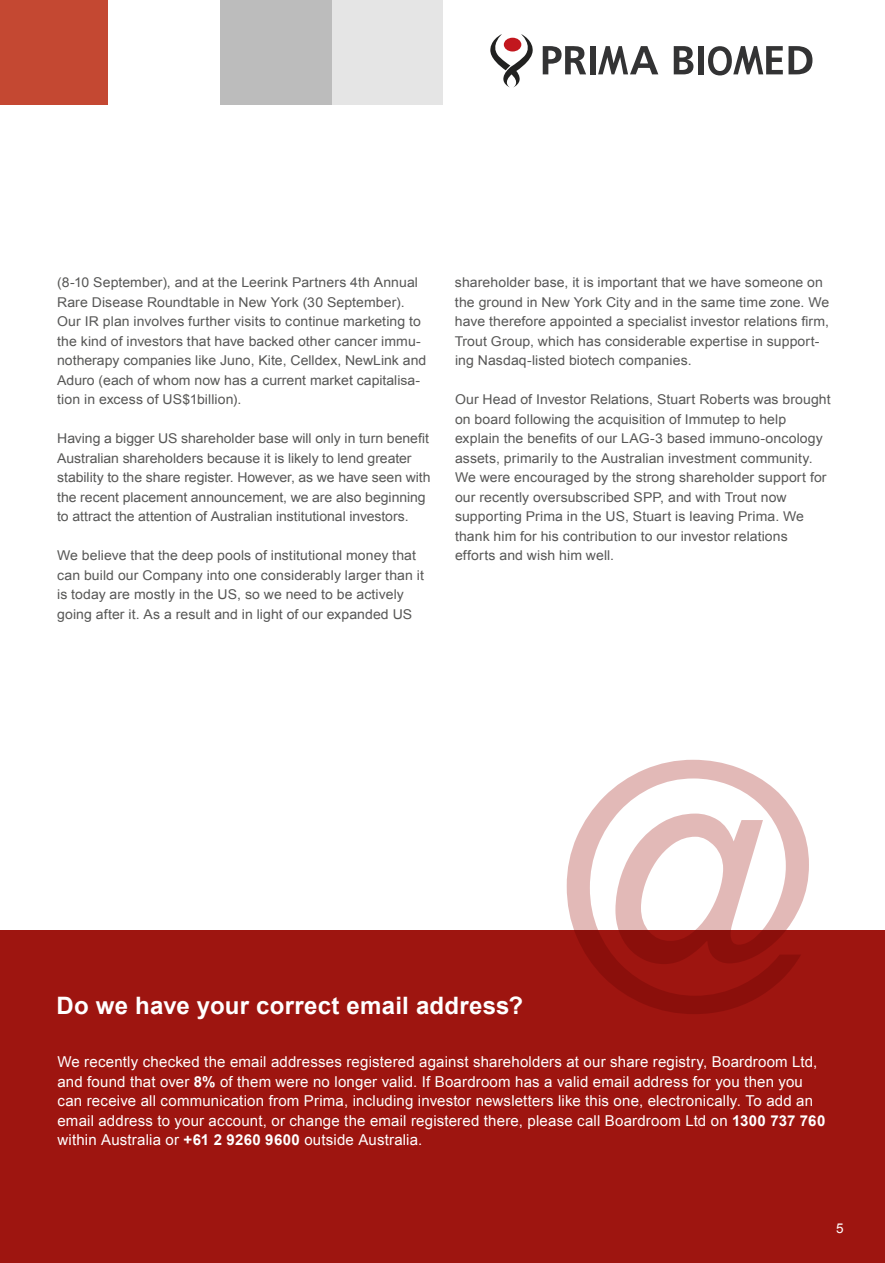
<style>
.page{position:relative;width:885px;height:1263px;background:#fff}
.page>*{position:absolute;margin:0;border:0;box-sizing:border-box;transform-origin:0 0}
.t1{font:700 24px "Arial";letter-spacing:.01em;color:#fff}
.t2{font:15px/19.5px "Arial";letter-spacing:.015em;color:#fff}
.t3{font:13.5px/19.5px "Arial";letter-spacing:.005em;color:#575756;scale:1.04 1}
.t4{font:13.5px "Arial";color:#fff}
.s1{font-weight:700}
</style>
<div class="page">
<div style="left:0;top:930px;width:884px;height:333px;background:#9e1510"></div>
<svg style="left:566px;top:760px;width:242px;height:254px"></svg>
<div style="left:0;top:0;width:108px;height:104px;background:#c44832"></div>
<div style="left:220px;top:0;width:112px;height:104px;background:#bcbcbc"></div>
<div style="left:332px;top:0;width:111px;height:104px;background:#e5e5e5"></div>
<svg style="left:490px;top:34px;width:43px;height:54px"></svg>
<svg style="left:542px;top:46px;width:44px;height:28px"></svg>
<div style="left:589px;top:46px;width:6px;height:28px;background:#333334"></div>
<svg style="left:598px;top:46px;width:60px;height:28px"></svg>
<svg style="left:673px;top:46px;width:20px;height:28px"></svg>
<div style="left:697px;top:46px;width:6px;height:28px;background:#333334"></div>
<svg style="left:788px;top:46px;width:24px;height:28px"></svg>
<svg style="left:708px;top:46px;width:74px;height:29px"></svg>
<p class="t3" style="left:57px;top:273px;width:356px">(8-10 September), and at the Leerink Partners 4th Annual Rare Disease Roundtable in New York (30 September).<br>Our IR plan involves further visits to continue marketing to the kind of investors that have backed other cancer immu&shy;notherapy companies like Juno, Kite, Celldex, NewLink and Aduro (each of whom now has a current market capitalisa&shy;tion in excess of US$1billion).</p>
<p class="t3" style="left:57px;top:429px;width:360px">Having a bigger US shareholder base will only in turn benefit Australian shareholders because it is likely to lend greater stability to the share register. However, as we have seen with the recent placement announcement, we are also beginning to attract the attention of Australian institutional investors.</p>
<p class="t3" style="left:57px;top:546px;width:354px">We believe that the deep pools of institutional money that can build our Company into one considerably larger than it is today are mostly in the US, so we need to be actively going after it. As a result and in light of our expanded US</p>
<p class="t3" style="left:455px;top:273px;width:361px">shareholder base, it is important that we have someone on the ground in New York City and in the same time zone. We have therefore appointed a specialist investor relations firm, Trout Group, which has considerable expertise in support&shy;ing Nasdaq-listed biotech companies.</p>
<p class="t3" style="left:455px;top:390px;width:362px">Our Head of Investor Relations, Stuart Roberts was brought on board following the acquisition of Immutep to help explain the benefits of our LAG-3 based immuno-oncology assets, primarily to the Australian investment community.<br>We were encouraged by the strong shareholder support for our recently oversubscribed SPP, and with Trout now supporting Prima in the US, Stuart is leaving Prima. We thank him for his contribution to our investor relations efforts and wish him well.</p>
<h1 class="t1" style="left:57px;top:989px;width:468px">Do we have your correct email address?</h1>
<p class="t2" style="left:57px;top:1052px;width:769px">We recently checked the email addresses registered against shareholders at our share registry, Boardroom Ltd, and found that over <span class="s1">8%</span> of them were no longer valid. If Boardroom has a valid email address for you then you can receive all communication from Prima, including investor newsletters like this one, electronically. To add an email address to your account, or change the email registered there, please call Boardroom Ltd on <span class="s1">1300 737 760 </span>within Australia or <span class="s1">+61 2 9260 9600</span> outside Australia.</p>
<p class="t4" style="left:836px;top:1220px;width:9px">5</p>
</div>
